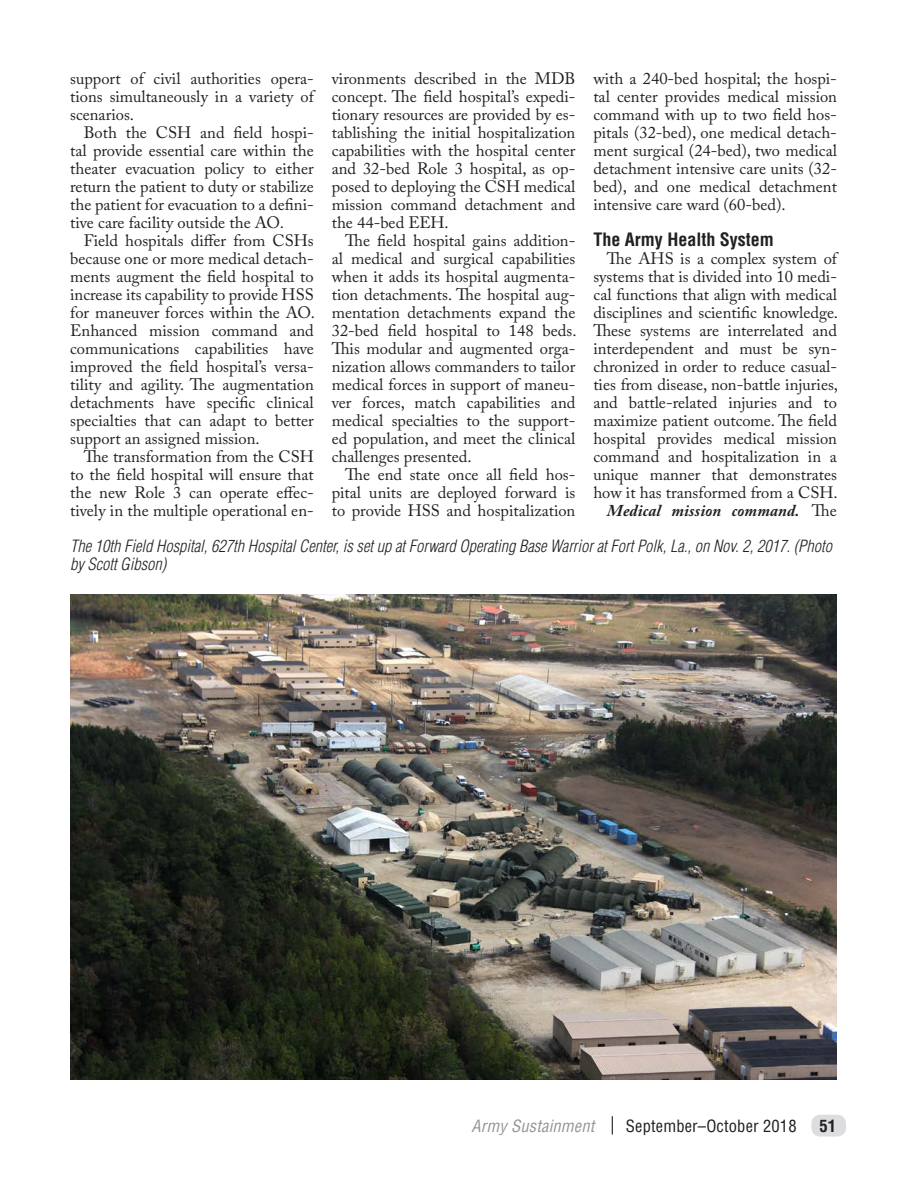
<style>
.page{position:relative;width:918px;height:1188px;background:#fff}
.page>*{position:absolute;margin:0;border:0;box-sizing:border-box;transform-origin:0 0}
.Subheads{font:700 condensed 18px "Helvetica LT Std";color:#231f20}
.Article_Text{font:16.5px/18px "Adobe Caslon Pro";color:#231f20;text-align:justify}
.t1{font:italic 300 condensed 16.5px/18px "Helvetica LT Std";color:#231f20}
.Article_Text-2{font:italic 700 16.5px "Adobe Caslon Pro";letter-spacing:.01em;color:#231f20}
.t2{font:condensed 16.5px "Helvetica LT Std";letter-spacing:.01em;color:#231f20}
.t3{font:italic condensed 16.5px "Helvetica LT Std";letter-spacing:.01em;color:#939598}
.t4{font:700 condensed 16.5px "Helvetica LT Std";color:#231f20}
.s1{font-weight:400;font-style:normal}
</style>
<div class="page">
<img style="left:70px;top:594px;width:767px;height:486px">
<svg style="left:612px;top:1116px;width:1px;height:19px"></svg>
<div style="left:811px;top:1115px;width:35px;height:22px;background:#dcdddf;border-radius:9px"></div>
<p class="Article_Text" style="left:70px;top:69px;width:245px">support of civil authorities opera&shy;tions simultaneously in a variety of scenarios.</p>
<p class="Article_Text" style="left:70px;top:123px;width:245px;text-indent:13px">Both the CSH and field hospi&shy;tal provide essential care within the theater evacuation policy to either return the patient to duty or stabilize the patient for evacuation to a defini&shy;tive care facility outside the AO.</p>
<p class="Article_Text" style="left:70px;top:231px;width:246px;text-indent:13px">Field hospitals differ from CSHs because one or more medical detach&shy;ments augment the field hospital to increase its capability to provide HSS for maneuver forces within the AO.<br>Enhanced mission command and communications capabilities have improved the field hospital’s versa&shy;tility and agility. The augmentation detachments have specific clinical specialties that can adapt to better support an assigned mission.</p>
<p class="Article_Text" style="left:70px;top:447px;width:245px;text-indent:13px">The transformation from the CSH to the field hospital will ensure that the new Role 3 can operate effec&shy;tively in the multiple operational en-</p>
<p class="Article_Text" style="left:332px;top:69px;width:245px">vironments described in the MDB concept. The field hospital’s expedi&shy;tionary resources are provided by es&shy;tablishing the initial hospitalization capabilities with the hospital center and 32-bed Role 3 hospital, as op&shy;posed to deploying the CSH medical mission command detachment and the 44-bed EEH.</p>
<p class="Article_Text" style="left:332px;top:231px;width:246px;text-indent:14px">The field hospital gains addition&shy;al medical and surgical capabilities when it adds its hospital augmenta&shy;tion detachments. The hospital aug&shy;mentation detachments expand the 32-bed field hospital to 148 beds.<br>This modular and augmented orga&shy;nization allows commanders to tailor medical forces in support of maneu&shy;ver forces, match capabilities and medical specialties to the support&shy;ed population, and meet the clinical challenges presented.</p>
<p class="Article_Text" style="left:332px;top:466px;width:245px;text-indent:14px">The end state once all field hos&shy;pital units are deployed forward is to provide HSS and hospitalization</p>
<p class="Article_Text" style="left:593px;top:70px;width:245px">with a 240-bed hospital; the hospi&shy;tal center provides medical mission command with up to two field hos&shy;pitals (32-bed), one medical detach&shy;ment surgical (24-bed), two medical detachment intensive care units (32- bed), and one medical detachment intensive care ward (60-bed).</p>
<p class="Subheads" style="left:593px;top:228px;width:182px">The Army Health System</p>
<p class="Article_Text" style="left:593px;top:249px;width:246px;text-indent:13px">The AHS is a complex system of systems that is divided into 10 medi&shy;cal functions that align with medical disciplines and scientific knowledge.<br>These systems are interrelated and interdependent and must be syn&shy;chronized in order to reduce casual&shy;ties from disease, non-battle injuries, and battle-related injuries and to maximize patient outcome. The field hospital provides medical mission command and hospitalization in a unique manner that demonstrates how it has transformed from a CSH.</p>
<p class="Article_Text-2" style="left:607px;top:501px;width:232px">Medical mission command. <span class="s1">The</span></p>
<p class="t1" style="left:70px;top:537px;width:763px">The 10th Field Hospital, 627th Hospital Center, is set up at Forward Operating Base Warrior at Fort Polk, La., on Nov. 2, 2017. (Photo by Scott Gibson)</p>
<p class="t3" style="left:471px;top:1115px;width:125px">Army Sustainment</p>
<p class="t2" style="left:626px;top:1115px;width:172px">September–October 2018</p>
<p class="t4" style="left:820px;top:1115px;width:18px">51</p>
</div>
